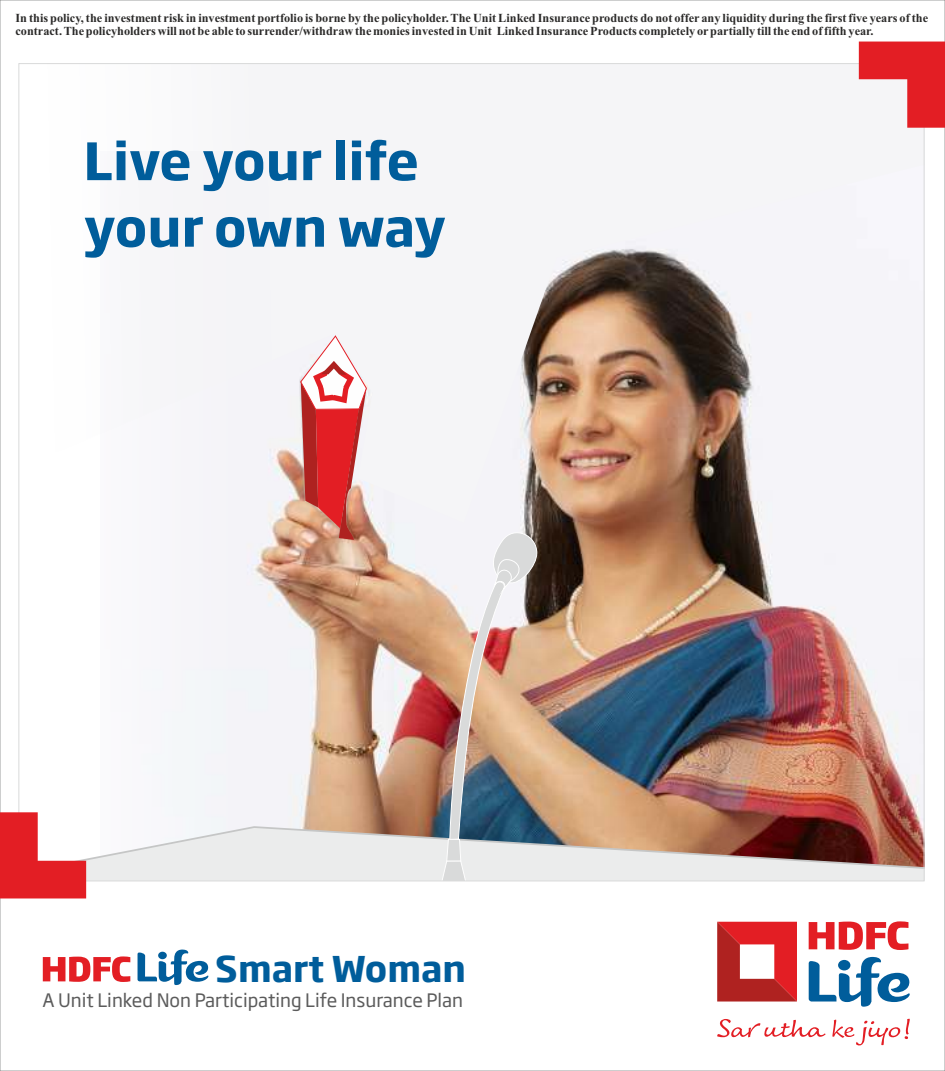
<style>
.page{position:relative;width:945px;height:1071px;background:#fff}
.page>*{position:absolute;margin:0;border:0;box-sizing:border-box;transform-origin:0 0}
.t1{font:700 50.93px/66.5px "Soho Gothic Pro";color:#005d9b}
.t2{font:700 35.18px "Soho Gothic Pro";color:#005d9b}
.t3{font:18.38px "Soho Gothic Pro";color:#5b5b5b}
.t4{font:700 12.25px/13px "Times New Roman";color:#2b2a29}
</style>
<div class="page">
<img style="left:172px;top:523px;width:750px;height:302px">
<svg style="left:86px;top:825px;width:836px;height:54px;background:#ccbab4"></svg>
<img style="left:441px;top:524px;width:97px;height:355px">
<svg style="left:300px;top:523px;width:67px;height:17px"></svg>
<svg style="left:203px;top:65px;width:719px;height:458px;fill:#f5f5f7"></svg>
<svg style="left:0;top:812px;width:86px;height:86px"></svg>
<svg style="left:859px;top:42px;width:86px;height:86px"></svg>
<svg style="left:809px;top:957px;width:101px;height:50px"></svg>
<svg style="left:809px;top:921px;width:99px;height:29px"></svg>
<svg style="left:717px;top:922px;width:80px;height:80px"></svg>
<svg style="left:717px;top:1019px;width:109px;height:19px"></svg>
<svg style="left:832px;top:1019px;width:78px;height:27px"></svg>
<svg style="left:137px;top:949px;width:72px;height:36px"></svg>
<svg style="left:43px;top:956px;width:87px;height:26px"></svg>
<p class="t4" style="left:15px;top:13px;width:914px">In this policy, the investment risk in investment portfolio is borne by the policyholder. The Unit Linked Insurance products do not offer any liquidity during the first five years of the contract. The policyholders will not be able to surrender/withdraw the monies invested in Unit Linked Insurance Products completely orpartially till the end of fifth year.</p>
<h1 class="t1" style="left:84px;top:132px;width:364px">Live your life your own way</h1>
<h2 class="t2" style="left:215px;top:954px;width:252px">Smart Woman</h2>
<h3 class="t3" style="left:42px;top:993px;width:422px">A Unit Linked Non Participating Life Insurance Plan</h3>
</div>
